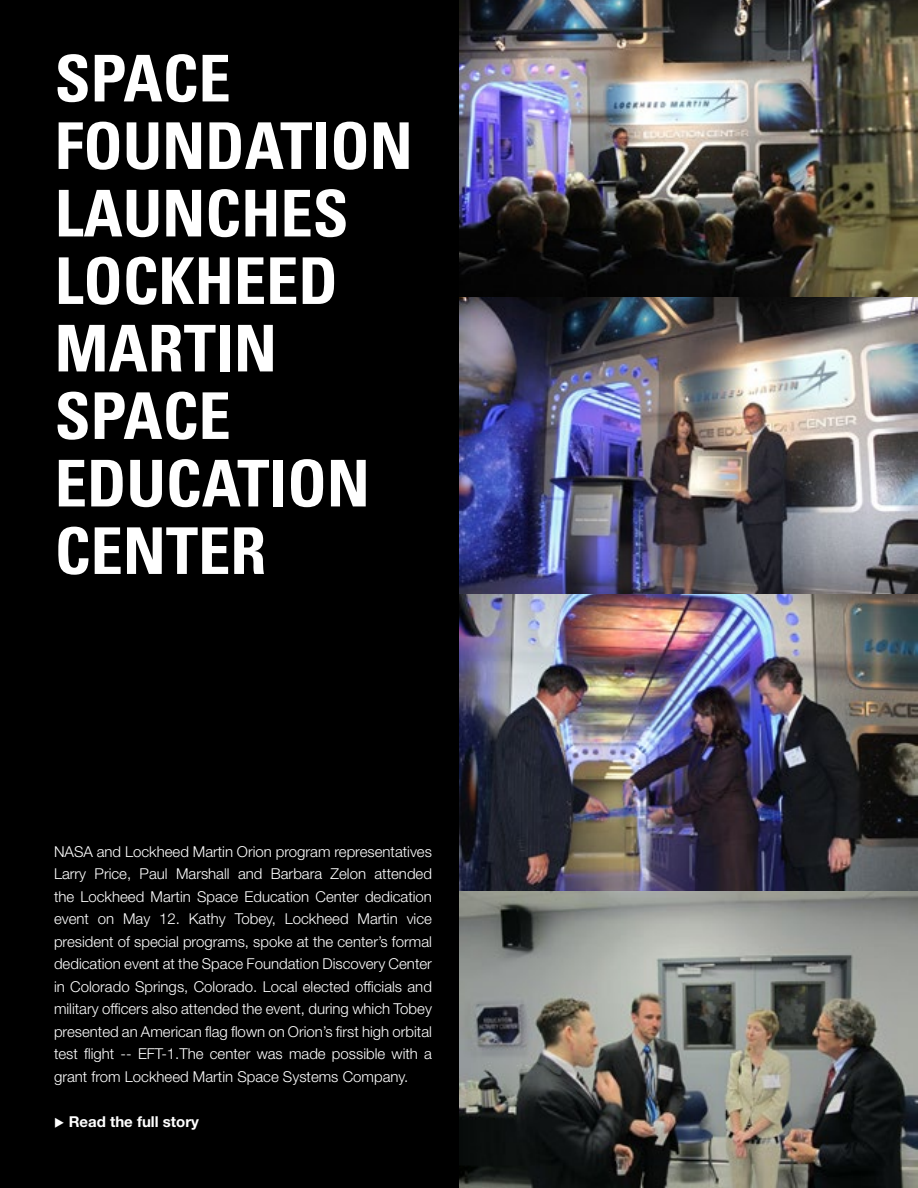
<style>
.page{position:relative;width:918px;height:1188px;background:#fff}
.page>*{position:absolute;margin:0;border:0;box-sizing:border-box;transform-origin:0 0}
.t1{font:700 condensed 64.5px/67.5px "Univers LT Std";color:#fff}
.t2{font:300 15px/22.5px "Helvetica Neue LT Std";color:#fff;text-align:justify}
.t3{font:700 15px "Helvetica Neue LT Std";color:#fff}
</style>
<div class="page">
<div style="left:0;top:0;width:459px;height:1188px;background:#000"></div>
<img style="left:459px;top:0;width:459px;height:1188px">
<p class="t1" style="left:55px;top:45px;width:360px">SPACE<br>FOUNDATION<br>LAUNCHES<br>LOCKHEED<br>MARTIN<br>SPACE<br>EDUCATION<br>CENTER</p>
<p class="t2" style="left:54px;top:840px;width:380px">NASA and Lockheed Martin Orion program representatives Larry Price, Paul Marshall and Barbara Zelon attended the Lockheed Martin Space Education Center dedication event on May 12. Kathy Tobey, Lockheed Martin vice president of special programs, spoke at the center’s formal dedication event at the Space Foundation Discovery Center in Colorado Springs, Colorado. Local elected officials and military officers also attended the event, during which Tobey presented an American flag flown on Orion’s first high orbital test flight -- EFT-1.The center was made possible with a grant from Lockheed Martin Space Systems Company.</p>
<p class="t3" style="left:54px;top:1112px;width:146px">◆ Read the full story</p>
</div>
